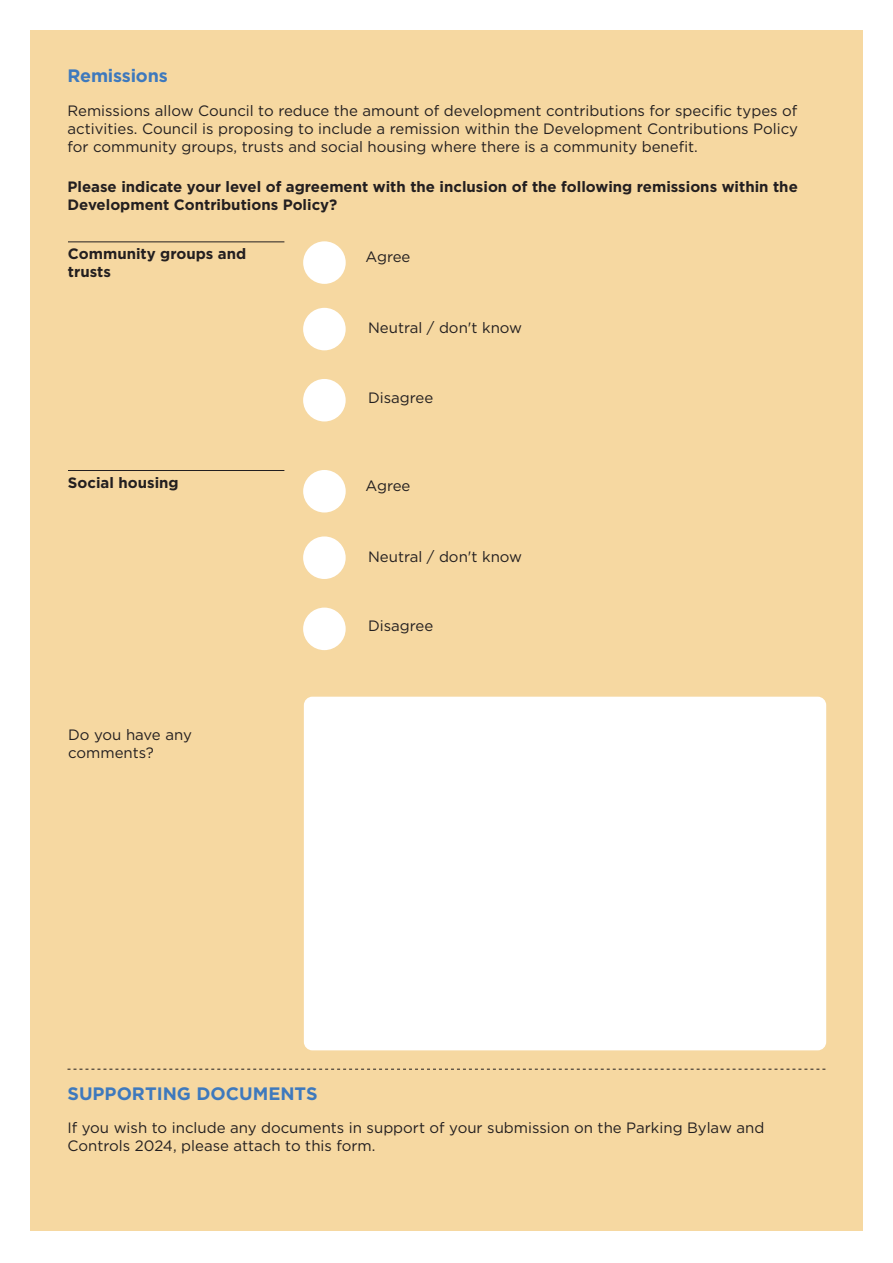
<style>
.page{position:relative;width:893px;height:1263px;background:#fff}
.page>*{position:absolute;margin:0;border:0;box-sizing:border-box;transform-origin:0 0}
.Paragraph{font:700 18px "Gotham";color:#3e79bd}
.Section_heading{font:700 18px "Gotham";letter-spacing:-.01em;color:#3e79bd}
.Label_description{font:15px/18px "Gotham";color:#231f20;text-align:justify}
.Paragraph-2{font:15px/18px "Gotham";color:#231f20}
.Label_description-2{font:700 15px/18px "Gotham";color:#231f20}
.Label_-_no_rule{font:15px "Gotham";color:#231f20}
.Label{font:700 15px/18px "Gotham";color:#231f20}
</style>
<div class="page">
<div style="left:30px;top:30px;width:833px;height:1200px;background:#f6d8a1"></div>
<hr style="left:68px;top:242px;width:216px;height:1px;background:#231f20">
<div style="left:303px;top:308px;width:43px;height:42px;background:#fff;border-radius:50%"></div>
<div style="left:303px;top:379px;width:43px;height:42px;background:#fff;border-radius:50%"></div>
<div style="left:303px;top:241px;width:43px;height:43px;background:#fff;border-radius:50%"></div>
<hr style="left:68px;top:470px;width:216px;height:1px;background:#231f20">
<div style="left:303px;top:536px;width:43px;height:43px;background:#fff;border-radius:50%"></div>
<div style="left:303px;top:608px;width:43px;height:42px;background:#fff;border-radius:50%"></div>
<div style="left:303px;top:470px;width:43px;height:42px;background:#fff;border-radius:50%"></div>
<div style="left:304px;top:697px;width:522px;height:353px;background:#fff;border-radius:9px"></div>
<svg style="left:68px;top:1069px;width:757px;height:1px"></svg>
<p class="Section_heading" style="left:68px;top:64px;width:102px">Remissions</p>
<p class="Label_description" style="left:68px;top:101px;width:732px">Remissions allow Council to reduce the amount of development contributions for specific types of activities. Council is proposing to include a remission within the Development Contributions Policy for community groups, trusts and social housing where there is a community benefit.</p>
<p class="Label_description-2" style="left:68px;top:178px;width:732px">Please indicate your level of agreement with the inclusion of the following remissions within the<br>Development Contributions Policy?</p>
<p class="Label" style="left:68px;top:245px;width:180px">Community groups and trusts</p>
<p class="Label_-_no_rule" style="left:366px;top:247px;width:46px">Agree</p>
<p class="Label_-_no_rule" style="left:368px;top:318px;width:156px">Neutral / don't know</p>
<p class="Label_-_no_rule" style="left:368px;top:388px;width:67px">Disagree</p>
<p class="Label" style="left:68px;top:473px;width:112px">Social housing</p>
<p class="Label_-_no_rule" style="left:366px;top:476px;width:46px">Agree</p>
<p class="Label_-_no_rule" style="left:368px;top:547px;width:156px">Neutral / don't know</p>
<p class="Paragraph-2" style="left:68px;top:725px;width:125px">Do you have any comments?</p>
<p class="Label_-_no_rule" style="left:368px;top:616px;width:67px">Disagree</p>
<p class="Paragraph" style="left:68px;top:1082px;width:252px">SUPPORTING DOCUMENTS</p>
<p class="Paragraph-2" style="left:68px;top:1118px;width:698px">If you wish to include any documents in support of your submission on the Parking Bylaw and<br>Controls 2024, please attach to this form.</p>
</div>
